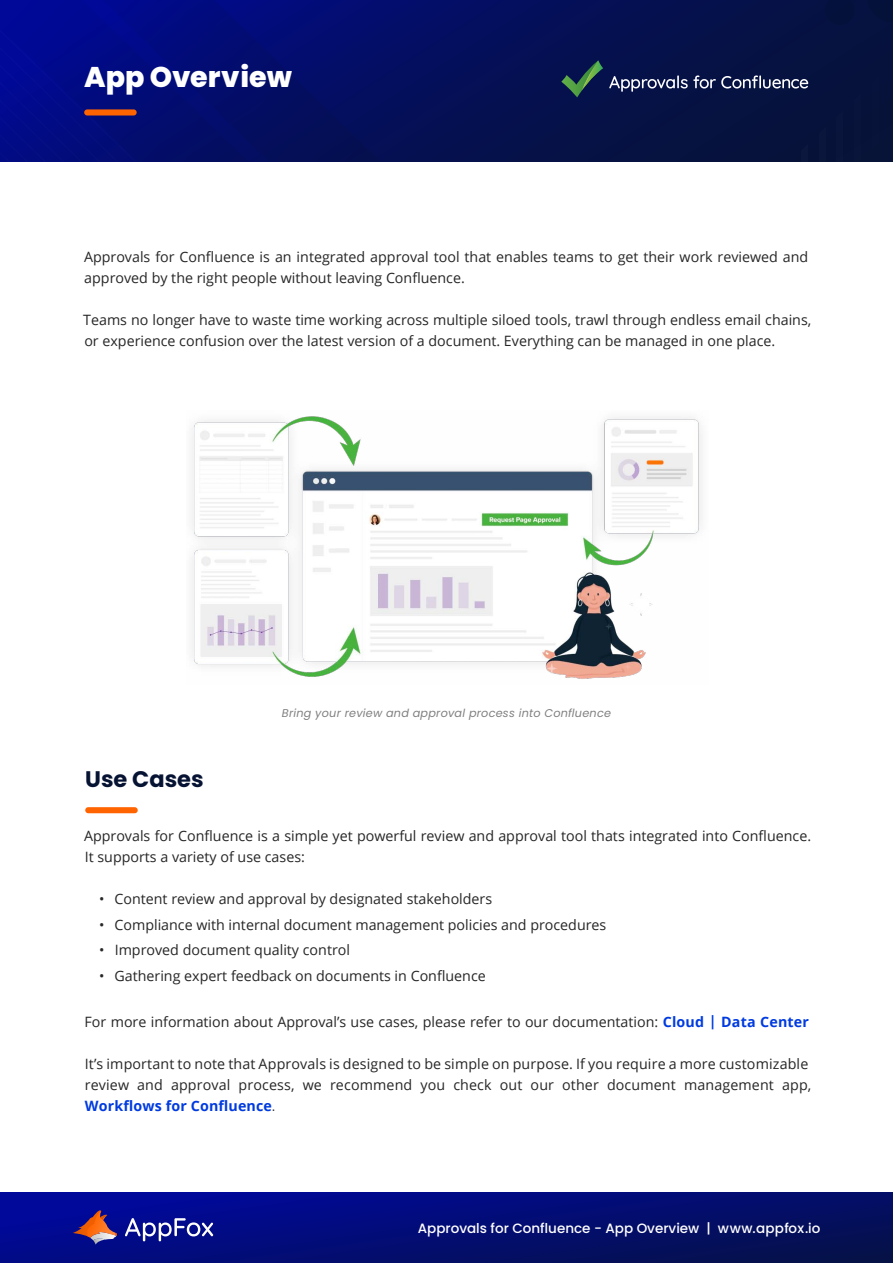
<style>
.page{position:relative;width:893px;height:1263px;background:#fff}
.page>*{position:absolute;margin:0;border:0;box-sizing:border-box;transform-origin:0 0}
.t1{font:800 28.5px "Poppins";color:#fff}
.t2{font:700 22.5px "Poppins";color:#071333}
.t3{font:14.25px/21px "Open Sans";color:#262626}
.t4{font:500 13.5px "Poppins";color:#fff}
.t5{font:italic 11.25px "Poppins";letter-spacing:.02em;color:#808080}
.s1{font-weight:700;color:#003be0}
.s2{font-family:"Quicksand";font-weight:300}
</style>
<div class="page">
<div style="left:0;top:0;width:893px;height:162px;background:linear-gradient(to bottom,#05104f,#06123f)"></div>
<svg style="left:694px;top:160px;width:7px;height:2px"></svg>
<div style="left:712px;top:146px;width:7px;height:16px;background:#06123d"></div>
<div style="left:730px;top:133px;width:7px;height:29px;background:#06123d"></div>
<div style="left:748px;top:120px;width:7px;height:42px;background:#06123c"></div>
<div style="left:765px;top:106px;width:7px;height:56px;background:#06123c"></div>
<div style="left:783px;top:93px;width:7px;height:69px;background:#06123c"></div>
<div style="left:801px;top:79px;width:7px;height:83px;background:#06123c"></div>
<div style="left:819px;top:66px;width:7px;height:96px;background:#06123c"></div>
<div style="left:836px;top:53px;width:7px;height:109px;background:#06123c"></div>
<div style="left:854px;top:44px;width:7px;height:118px;background:#08143c"></div>
<div style="left:872px;top:44px;width:7px;height:118px;background:#07133b"></div>
<hr style="left:890px;top:44px;width:3px;height:118px;background:#fff">
<svg style="left:371px;top:0;width:125px;height:162px;background:#040f5b"></svg>
<svg style="left:0;top:0;width:371px;height:162px;background:#020c77"></svg>
<svg style="left:867px;top:0;width:26px;height:23px"></svg>
<svg style="left:825px;top:0;width:30px;height:25px"></svg>
<div style="left:84px;top:109px;width:53px;height:7px;background:#ff6400;border-radius:3px"></div>
<svg style="left:0;top:1192px;width:893px;height:71px;background:#020c74"></svg>
<svg style="left:72px;top:1210px;width:45px;height:35px;background:#603b70"></svg>
<svg style="left:125px;top:1218px;width:88px;height:23px"></svg>
<svg style="left:609px;top:75px;width:199px;height:17px;background:#3d466d"></svg>
<svg style="left:561px;top:60px;width:42px;height:37px;background:#1c3b4b"></svg>
<div style="left:85px;top:807px;width:53px;height:6px;background:#ff6400;border-radius:3px"></div>
<img style="left:192px;top:416px;width:510px;height:263px">
<h1 class="t1" style="left:84px;top:61px;width:209px">App Overview</h1>
<p class="t3" style="left:84px;top:246px;width:726px">Approvals for Confluence is an integrated approval tool that enables teams to get their work reviewed and approved by the right people without leaving Confluence.</p>
<p class="t3" style="left:83px;top:309px;width:730px">Teams no longer have to waste time working across multiple siloed tools, trawl through endless email chains, or experience confusion over the latest version of a document. Everything can be managed in one place.</p>
<h2 class="t2" style="left:85px;top:766px;width:120px">Use Cases</h2>
<p class="t5" style="left:282px;top:706px;width:331px">Bring your review and approval process into Confluence</p>
<p class="t3" style="left:84px;top:825px;width:729px">Approvals for Confluence is a simple yet powerful review and approval tool thats integrated into Confluence.<br>It supports a variety of use cases:</p>
<p class="t3" style="left:99px;top:888px;width:394px">• Content review and approval by designated stakeholders</p>
<p class="t3" style="left:99px;top:914px;width:509px">• Compliance with internal document management policies and procedures</p>
<p class="t3" style="left:99px;top:939px;width:252px">• Improved document quality control</p>
<p class="t3" style="left:99px;top:965px;width:388px">• Gathering expert feedback on documents in Confluence</p>
<p class="t3" style="left:85px;top:1011px;width:726px">For more information about Approval’s use cases, please refer to our documentation: <span class="s1">Cloud | Data Center</span></p>
<p class="t3" style="left:85px;top:1053px;width:728px">It’s important to note that Approvals is designed to be simple on purpose. If you require a more customizable review and approval process, we recommend you check out our other document management app,<br><span class="s1">Workflows for Confluence</span><span class="s2">.</span></p>
<p class="t4" style="left:418px;top:1220px;width:404px">Approvals for Confluence - App Overview | www.appfox.io</p>
</div>
